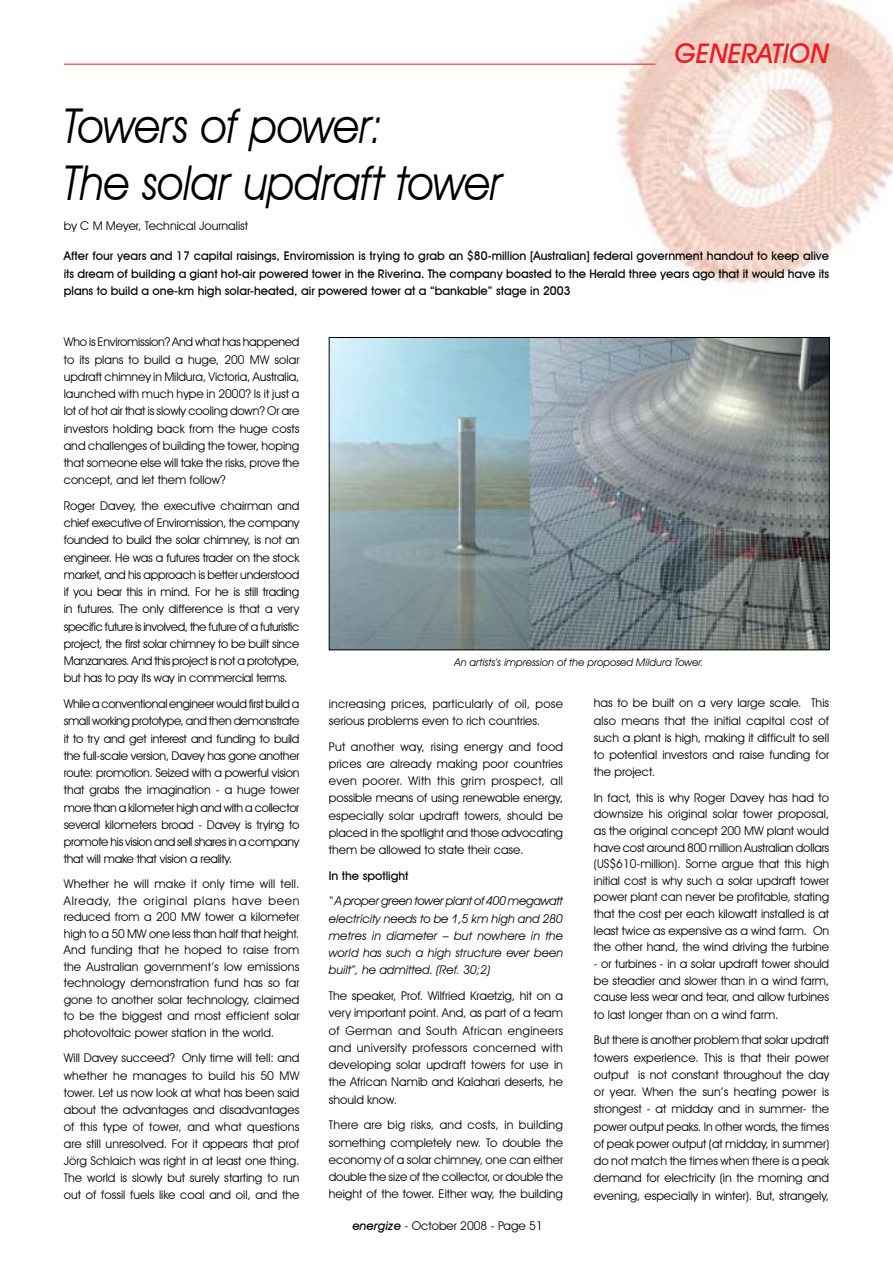
<style>
.page{position:relative;width:893px;height:1263px;background:#fff}
.page>*{position:absolute;margin:0;border:0;box-sizing:border-box;transform-origin:0 0}
.t1{font:italic 48px/57.6px "Avant Garde IT Cby BT";letter-spacing:-.01em;color:#000;scale:.9 1}
.t2{font:italic 500 27px "Avant Garde IT Cby BT";color:#ed1c24}
.t3{font:12px/17.2px "Avant Garde IT Cby BT";color:#000;text-align:justify}
.t4{font:500 12px/17.2px "Avant Garde IT Cby BT";color:#000;text-align:justify}
.t5{font:italic 12px/17.2px "Avant Garde IT Cby BT";color:#000;text-align:justify}
.t6{font:italic 10.5px "Avant Garde IT Cby BT";color:#000}
.s1{font-weight:500;font-style:italic}
</style>
<div class="page">
<img style="left:591px;top:0;width:302px;height:283px">
<hr style="left:64px;top:64px;width:591px;height:1px;background:#ed1c24">
<img style="left:331px;top:339px;width:497px;height:309px">
<div style="left:329px;top:337px;width:501px;height:313px;border:1px solid #000"></div>
<h2 class="t2" style="left:675px;top:37px;width:156px">GENERATION</h2>
<h1 class="t1" style="left:64px;top:96px;width:490px">Towers of power:<br>The solar updraft tower</h1>
<p class="t3" style="left:64px;top:217px;width:186px">by C M Meyer, Technical Journalist</p>
<p class="t4" style="left:64px;top:247px;width:767px">After four years and 17 capital raisings, Enviromission is trying to grab an $80-million [Australian] federal government handout to keep alive its dream of building a giant hot-air powered tower in the Riverina. The company boasted to the Herald three years ago that it would have its plans to build a one-km high solar-heated, air powered tower at a “bankable” stage in 2003</p>
<p class="t3" style="left:64px;top:333px;width:237px">Who is Enviromission? And what has happened to its plans to build a huge, 200 MW solar updraft chimney in Mildura, Victoria, Australia, launched with much hype in 2000? Is it just a lot of hot air that is slowly cooling down? Or are investors holding back from the huge costs and challenges of building the tower, hoping that someone else will take the risks, prove the concept, and let them follow?</p>
<p class="t3" style="left:64px;top:497px;width:237px">Roger Davey, the executive chairman and chief executive of Enviromission, the company founded to build the solar chimney, is not an engineer. He was a futures trader on the stock market, and his approach is better understood if you bear this in mind. For he is still trading in futures. The only difference is that a very specific future is involved, the future of a futuristic project, the first solar chimney to be built since Manzanares. And this project is not a prototype, but has to pay its way in commercial terms.</p>
<p class="t3" style="left:64px;top:695px;width:237px">While a conventional engineer would first build a small working prototype, and then demonstrate it to try and get interest and funding to build the full-scale version, Davey has gone another route: promotion. Seized with a powerful vision that grabs the imagination - a huge tower more than a kilometer high and with a collector several kilometers broad - Davey is trying to promote his vision and sell shares in a company that will make that vision a reality.</p>
<p class="t3" style="left:64px;top:876px;width:237px;line-height:16.5px">Whether he will make it only time will tell.<br>Already, the original plans have been reduced from a 200 MW tower a kilometer high to a 50 MW one less than half that height.<br>And funding that he hoped to raise from the Australian government’s low emissions technology demonstration fund has so far gone to another solar technology, claimed to be the biggest and most efficient solar photovoltaic power station in the world.</p>
<p class="t3" style="left:64px;top:1049px;width:237px">Will Davey succeed? Only time will tell: and whether he manages to build his 50 MW tower. Let us now look at what has been said about the advantages and disadvantages of this type of tower, and what questions are still unresolved. For it appears that prof Jörg Schlaich was right in at least one thing.<br>The world is slowly but surely starting to run out of fossil fuels like coal and oil, and the</p>
<p class="t6" style="left:454px;top:656px;width:251px">An artists’s impression of the proposed Mildura Tower.</p>
<p class="t3" style="left:329px;top:694px;width:236px">increasing prices, particularly of oil, pose serious problems even to rich countries.</p>
<p class="t3" style="left:329px;top:737px;width:236px">Put another way, rising energy and food prices are already making poor countries even poorer. With this grim prospect, all possible means of using renewable energy, especially solar updraft towers, should be placed in the spotlight and those advocating them be allowed to state their case.</p>
<p class="t4" style="left:329px;top:867px;width:81px">In the spotlight</p>
<p class="t5" style="left:329px;top:892px;width:236px">“ A proper green tower plant of 400 megawatt electricity needs to be 1,5 km high and 280 metres in diameter – but nowhere in the world has such a high structure ever been built”, he admitted. (Ref. 30;2)</p>
<p class="t3" style="left:329px;top:987px;width:236px">The speaker, Prof. Wilfried Kraetzig, hit on a very important point. And, as part of a team of German and South African engineers and university professors concerned with developing solar updraft towers for use in the African Namib and Kalahari deserts, he should know.</p>
<p class="t3" style="left:329px;top:1116px;width:236px">There are big risks, and costs, in building something completely new. To double the economy of a solar chimney, one can either double the size of the collector, or double the height of the tower. Either way, the building</p>
<p class="t3" style="left:352px;top:1216px;width:192px"><span class="s1">energize</span> - October 2008 - Page 51</p>
<p class="t3" style="left:594px;top:694px;width:237px">has to be built on a very large scale. This also means that the initial capital cost of such a plant is high, making it difficult to sell to potential investors and raise funding for the project.</p>
<p class="t3" style="left:594px;top:789px;width:237px;line-height:16.6px">In fact, this is why Roger Davey has had to downsize his original solar tower proposal, as the original concept 200 MW plant would have cost around 800 million Australian dollars (US$610-million). Some argue that this high initial cost is why such a solar updraft tower power plant can never be profitable, stating that the cost per each kilowatt installed is at least twice as expensive as a wind farm. On the other hand, the wind driving the turbine</p>
<p class="t3" style="left:594px;top:955px;width:237px;line-height:16.8px">- or turbines - in a solar updraft tower should be steadier and slower than in a wind farm, cause less wear and tear, and allow turbines to last longer than on a wind farm.</p>
<p class="t3" style="left:594px;top:1031px;width:237px">But there is another problem that solar updraft towers experience. This is that their power output is not constant throughout the day or year. When the sun’s heating power is strongest - at midday and in summer- the power output peaks. In other words, the times of peak power output (at midday, in summer) do not match the times when there is a peak demand for electricity (in the morning and evening, especially in winter). But, strangely,</p>
</div>
